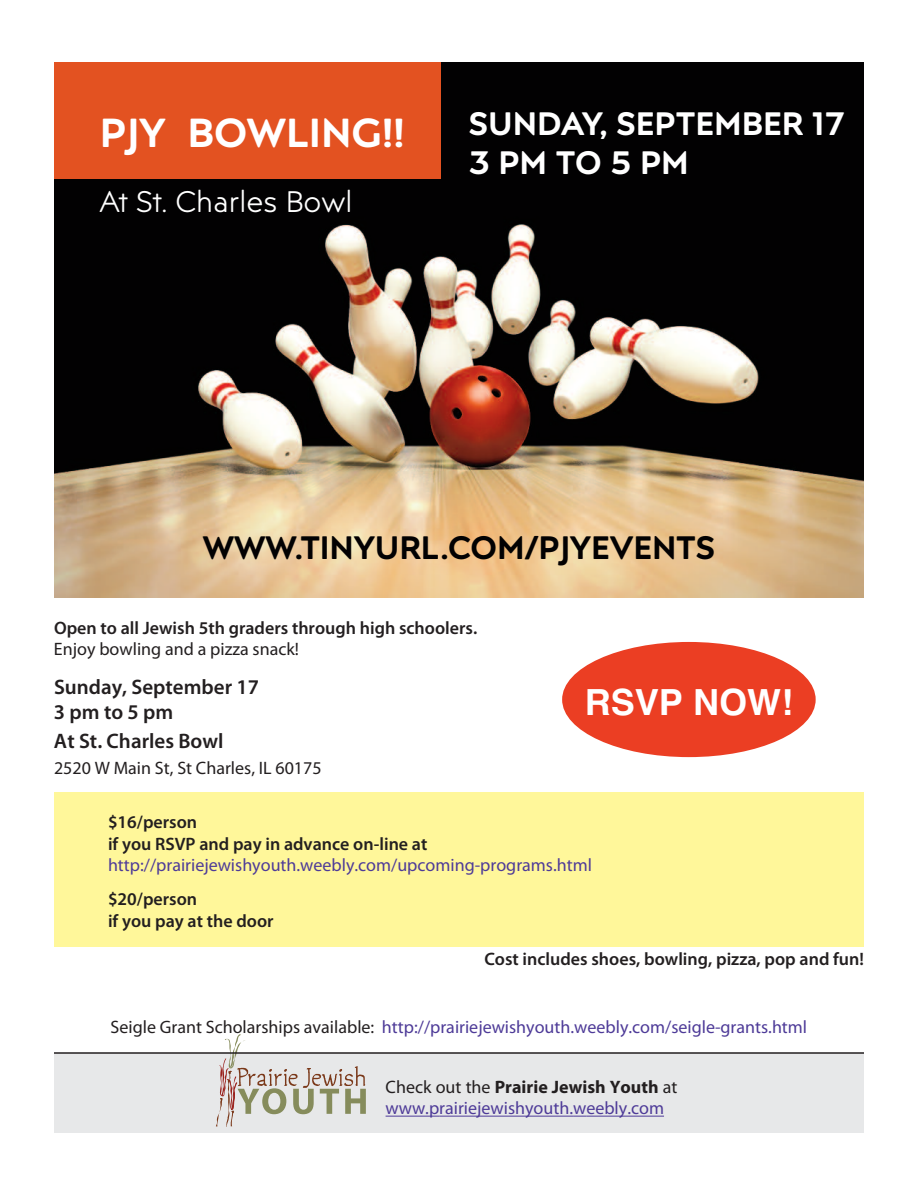
<style>
.page{position:relative;width:918px;height:1188px;background:#fff}
.page>*{position:absolute;margin:0;border:0;box-sizing:border-box;transform-origin:0 0}
.t1{font:600 40.5px "Posterama 1927";color:#fff}
.t2{font:700 36px "Helvetica";color:#fff}
.t3{font:600 32.4px/38.8px "Posterama 1927";color:#fff}
.t4{font:600 32.4px "Posterama 1927";color:#020102}
.t5{font:300 29.7px "Posterama Text";color:#fff}
.t6{font:600 21px/25.2px "Myriad Pro";color:#231f20}
.t7{font:18px/21.6px "Myriad Pro";color:#4e3b98}
.t8{font:600 18px/21.6px "Myriad Pro";color:#231f20}
.t9{font:18px "Myriad Pro";color:#231f20}
.s1{color:#231f20}
.s2{font-weight:700;color:#231f20}
</style>
<div class="page">
<div style="left:54px;top:792px;width:810px;height:155px;background:#fff79a"></div>
<div style="left:54px;top:1053px;width:810px;height:80px;background:#e7e8e9"></div>
<img style="left:54px;top:62px;width:810px;height:535px">
<div style="left:54px;top:62px;width:386px;height:117px;background:#e35221"></div>
<svg style="left:216px;top:1034px;width:150px;height:93px"></svg>
<hr style="left:386px;top:1116px;width:43px;height:1px;background:#4e3b98">
<hr style="left:439px;top:1116px;width:134px;height:1px;background:#4e3b98">
<svg style="left:573px;top:1116px;width:13px;height:1px"></svg>
<hr style="left:586px;top:1116px;width:78px;height:1px;background:#4e3b98">
<hr style="left:54px;top:1052px;width:810px;height:2px;background:#231f20">
<div style="left:562px;top:642px;width:254px;height:115px;background:#eb3e23;border-radius:50%"></div>
<h1 class="t1" style="left:100px;top:109px;width:306px">PJY BOWLING!!</h1>
<h3 class="t5" style="left:100px;top:184px;width:254px">At St. Charles Bowl</h3>
<h3 class="t3" style="left:469px;top:105px;width:377px">SUNDAY, SEPTEMBER 17<br>3 PM TO 5 PM</h3>
<h3 class="t4" style="left:203px;top:528px;width:514px">WWW.TINYURL.COM/PJYEVENTS</h3>
<p class="t8" style="left:54px;top:618px;width:425px">Open to all Jewish 5th graders through high schoolers.</p>
<p class="t9" style="left:54px;top:642px;width:247px">Enjoy bowling and a pizza snack!</p>
<p class="t6" style="left:54px;top:676px;width:207px">Sunday, September 17<br>3pmto5pm</p>
<p class="t6" style="left:54px;top:730px;width:171px">At St. Charles Bowl</p>
<p class="t9" style="left:54px;top:761px;width:269px">2520 W Main St, St Charles, IL 60175</p>
<p class="t8" style="left:108px;top:813px;width:321px">$16/person<br>if you RSVP and pay in advance on-line at</p>
<p class="t7" style="left:108px;top:856px;width:486px">http://prairiejewishyouth.weebly.com/upcoming-programs.html</p>
<p class="t8" style="left:108px;top:890px;width:167px">$20/person<br>if you pay at the door</p>
<p class="t8" style="left:484px;top:949px;width:381px">Cost includes shoes, bowling, pizza, pop and fun!</p>
<h2 class="t2" style="left:585px;top:682px;width:210px">RSVP NOW!</h2>
<p class="t7" style="left:111px;top:1018px;width:698px"><span class="s1">Seigle Grant Scholarships available:</span> http://prairiejewishyouth.weebly.com/seigle-grants.html</p>
<p class="t7" style="left:386px;top:1077px;width:293px"><span class="s1">Check out the</span> <span class="s2">Prairie Jewish Youth</span> <span class="s1">at </span>www.prairiejewishyouth.weebly.com</p>
</div>
